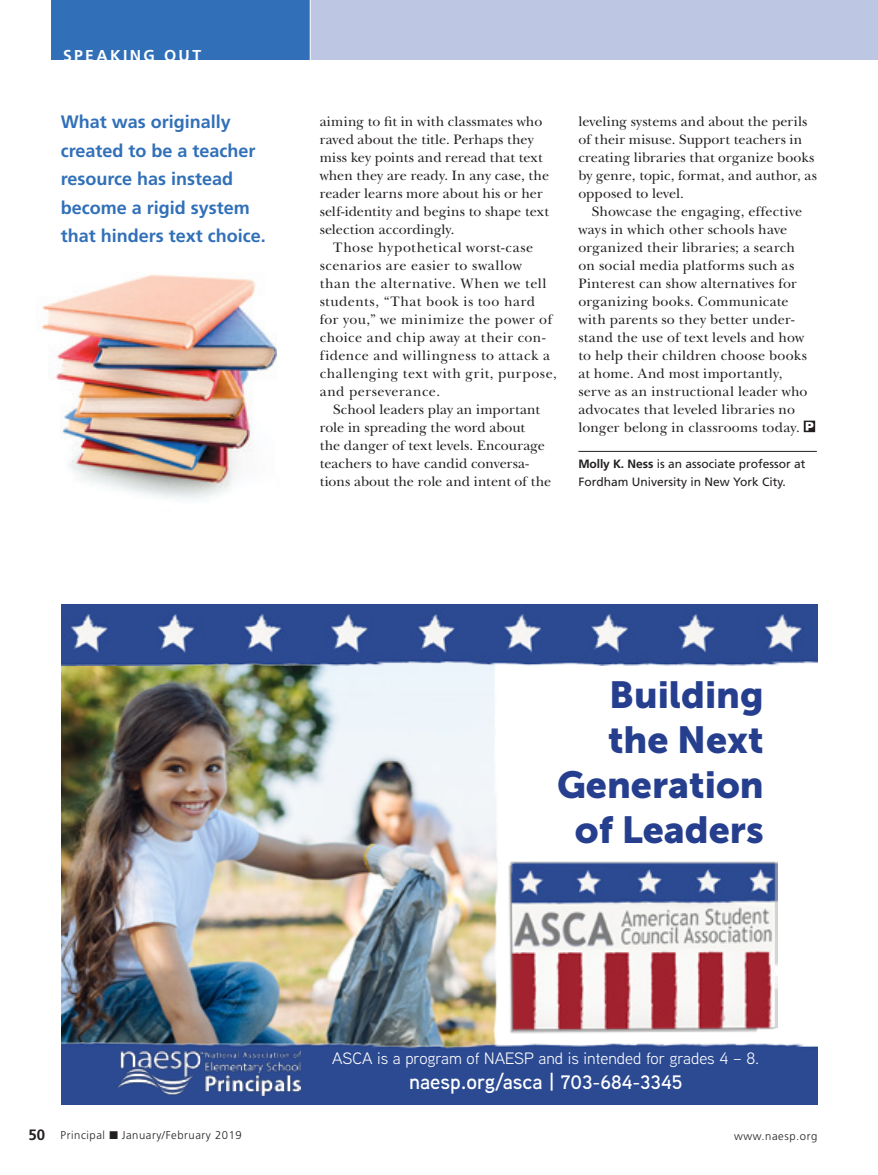
<style>
.page{position:relative;width:878px;height:1175px;background:#fff}
.page>*{position:absolute;margin:0;border:0;box-sizing:border-box;transform-origin:0 0}
.t1{font:37.5px/45px "Museo Sans 900";color:#253f8e;text-align:right}
.t2{font:600 21px "Aaux Next";color:#fff}
.PullQuote_Blue{font:700 18px/28.5px "Frutiger";color:#3170b8}
.t3{font:16.5px "Aaux Next";color:#fff}
.t4{font:700 15.75px "Frutiger";letter-spacing:.15em;color:#fff}
.Body_Indent{font:14.25px/18px "New Baskerville";letter-spacing:.02em;color:#231f20}
.Body_Indent-2{font:14.25px/18px "New Baskerville";letter-spacing:.04em;color:#231f20}
.Body_NoIndent{font:14.25px/18px "New Baskerville";letter-spacing:.005em;color:#231f20}
.Body_Indent-3{font:14.25px/18px "New Baskerville";color:#231f20}
.AuthorBio{font:12px/18px "Frutiger";color:#231f20}
.t5{font:300 11.25px "Frutiger";letter-spacing:.05em;color:#231f20}
.s1{font-weight:700}
.s2{font-size:19.5px}
.s3{font-weight:700;font-size:15px}
</style>
<div class="page">
<div style="left:51px;top:0;width:259px;height:60px;background:#3170b8"></div>
<div style="left:310px;top:0;width:568px;height:60px;background:#bdc7e4"></div>
<hr style="left:310px;top:0;width:1px;height:60px;background:#fff">
<hr style="left:578px;top:451px;width:238px;height:1px;background:#231f20">
<svg style="left:803px;top:420px;width:12px;height:12px"></svg>
<img style="left:41px;top:274px;width:236px;height:225px">
<img style="left:62px;top:665px;width:431px;height:377px">
<img style="left:493px;top:665px;width:41px;height:377px">
<img style="left:62px;top:604px;width:755px;height:61px">
<img style="left:62px;top:1042px;width:755px;height:62px">
<img style="left:507px;top:859px;width:270px;height:175px">
<img style="left:117px;top:1051px;width:183px;height:44px">
<p class="t4" style="left:63px;top:46px;width:140px">SPEAKING OUT</p>
<p class="PullQuote_Blue" style="left:61px;top:107px;width:207px">What was originally created to be a teacher resource has instead become a rigid system that hinders text choice.</p>
<p class="Body_NoIndent" style="left:320px;top:112px;width:231px">aiming to fit in with classmates who raved about the title. Perhaps they miss key points and reread that text when they are ready. In any case, the reader learns more about his or her self-identity and begins to shape text selection accordingly.</p>
<p class="Body_Indent-2" style="left:320px;top:238px;width:239px;text-indent:14px">Those hypothetical worst-case scenarios are easier to swallow<br>than the alternative. When we tell students, “That book is too hard for you,” we minimize the power of choice and chip away at their con&shy;fidence and willingness to attack a challenging text with grit, purpose, and perseverance.</p>
<p class="Body_Indent-3" style="left:320px;top:400px;width:233px;text-indent:14px">School leaders play an important role in spreading the word about<br>the danger of text levels. Encourage teachers to have candid conversa&shy;tions about the role and intent of the</p>
<p class="Body_Indent" style="left:578px;top:112px;width:240px">leveling systems and about the perils of their misuse. Support teachers in creating libraries that organize books by genre, topic, format, and author, as opposed to level.</p>
<p class="Body_Indent" style="left:578px;top:202px;width:231px;text-indent:14px">Showcase the engaging, effective ways in which other schools have organized their libraries; a search on social media platforms such as Pinterest can show alternatives for organizing books. Communicate with parents so they better under&shy;stand the use of text levels and how to help their children choose books at home. And most importantly, serve as an instructional leader who advocates that leveled libraries no longer belong in classrooms today.</p>
<p class="AuthorBio" style="left:578px;top:455px;width:229px"><span class="s1">Molly K. Ness</span> is an associate professor at<br>Fordham University in New York City.</p>
<p class="t1" style="left:557px;top:672px;width:208px">Building the Next<br>Generation of Leaders</p>
<p class="t3" style="left:332px;top:1047px;width:428px">ASCA is a program of NAESP and is intended for grades 4 – 8.</p>
<p class="t2" style="left:409px;top:1067px;width:275px">naesp.org/asca | <span class="s2">703-684-3345</span></p>
<p class="t5" style="left:28px;top:1129px;width:215px"><span class="s3">50</span> Principal ■ January/February 2019</p>
<p class="t5" style="left:734px;top:1129px;width:85px">www.naesp.org</p>
</div>
